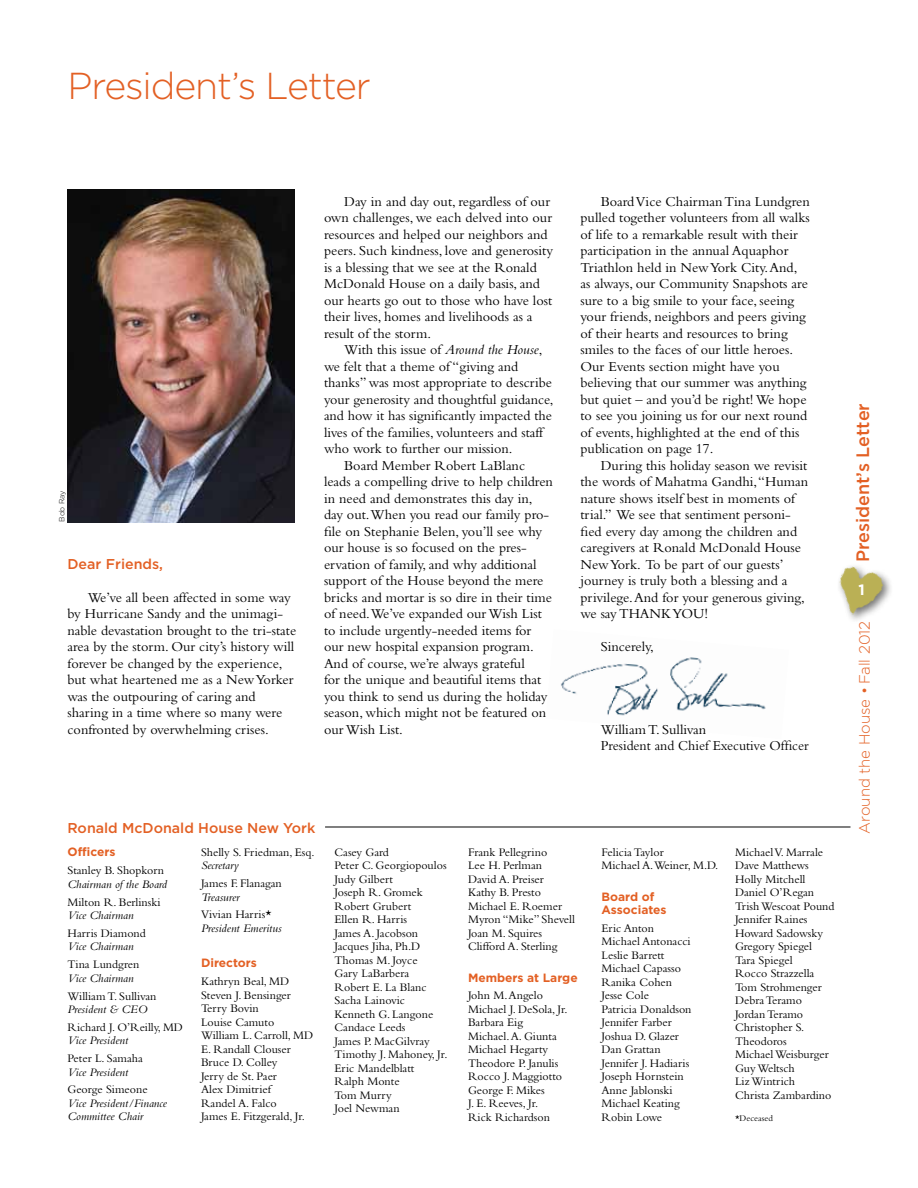
<style>
.page{position:relative;width:918px;height:1188px;background:#fff}
.page>*{position:absolute;margin:0;border:0;box-sizing:border-box;transform-origin:0 0}
.t1{font:300 37.5px "Gotham";letter-spacing:-.03em;color:#e36024}
.t2{font:500 18px "Gotham";color:#e36024}
.t3{font:300 15px "Gotham";color:#e36024}
.t4{font:700 15px "Gotham";color:#fff}
.t5{font:14.25px/16.5px "Bembo";color:#000}
.t6{font:500 14.25px "Gotham";color:#e36024}
.t7{font:12px/13.5px "Bembo";color:#000}
.t8{font:italic 12px/13.5px "Bembo";color:#000}
.t9{font:700 12px/13.5px "Gotham";color:#e36024}
.t10{font:9px "Bembo";color:#000}
.t11{font:300 7.5px "Gotham";color:#000}
.s1{font-style:italic}
</style>
<div class="page">
<img style="left:561px;top:657px;width:205px;height:59px">
<hr style="left:325px;top:827px;width:525px;height:1px;background:#000">
<div style="left:836px;top:563px;width:58px;height:62px;background:#000;opacity:.55"></div>
<img style="left:836px;top:565px;width:51px;height:56px">
<img style="left:68px;top:189px;width:227px;height:334px">
<h1 class="t1" style="left:68px;top:65px;width:305px">President’s Letter</h1>
<p class="t11" style="left:58px;top:522px;width:33px;rotate:-90deg">Bob Ray</p>
<p class="t6" style="left:68px;top:555px;width:97px">Dear Friends,</p>
<p class="t5" style="left:68px;top:589px;width:230px;text-indent:20px">We’ve all been affected in some way by Hurricane Sandy and the unimagi&shy;nable devastation brought to the tri-state area by the storm. Our city’s history will forever be changed by the experience, but what heartened me as a New Yorker was the outpouring of caring and sharing in a time where so many were confronted by overwhelming crises.</p>
<p class="t5" style="left:324px;top:193px;width:231px;text-indent:20px">Day in and day out, regardless of our own challenges, we each delved into our resources and helped our neighbors and peers. Such kindness, love and generosity is a blessing that we see at the Ronald McDonald House on a daily basis, and our hearts go out to those who have lost their lives, homes and livelihoods as a result of the storm.</p>
<p class="t5" style="left:344px;top:341px;width:200px">With this issue of <span class="s1">Around the House</span>,</p>
<p class="t5" style="left:324px;top:358px;width:196px">we felt that a theme of “giving and</p>
<p class="t5" style="left:324px;top:374px;width:229px">thanks” was most appropriate to describe</p>
<p class="t5" style="left:324px;top:391px;width:231px">your generosity and thoughtful guidance,</p>
<p class="t5" style="left:324px;top:407px;width:230px">and how it has significantly impacted the</p>
<p class="t5" style="left:324px;top:424px;width:221px">lives of the families, volunteers and staff</p>
<p class="t5" style="left:324px;top:440px;width:190px">who work to further our mission.</p>
<p class="t5" style="left:344px;top:457px;width:182px">Board Member Robert LaBlanc</p>
<p class="t5" style="left:324px;top:473px;width:231px">leads a compelling drive to help children</p>
<p class="t5" style="left:324px;top:490px;width:210px">in need and demonstrates this day in,</p>
<p class="t5" style="left:324px;top:506px;width:227px">day out.When you read our family pro-</p>
<p class="t5" style="left:324px;top:523px;width:220px">file on Stephanie Belen, you’ll see why</p>
<p class="t5" style="left:324px;top:539px;width:204px">our house is so focused on the pres-</p>
<p class="t5" style="left:324px;top:556px;width:214px">ervation of family, and why additional</p>
<p class="t5" style="left:324px;top:572px;width:221px">support of the House beyond the mere</p>
<p class="t5" style="left:324px;top:589px;width:230px">bricks and mortar is so dire in their time</p>
<p class="t5" style="left:324px;top:605px;width:220px">of need.We’ve expanded our Wish List</p>
<p class="t5" style="left:324px;top:622px;width:209px">to include urgently-needed items for</p>
<p class="t5" style="left:324px;top:638px;width:211px">our new hospital expansion program.</p>
<p class="t5" style="left:324px;top:655px;width:202px">And of course, we’re always grateful</p>
<p class="t5" style="left:324px;top:671px;width:219px">for the unique and beautiful items that</p>
<p class="t5" style="left:324px;top:688px;width:225px">you think to send us during the holiday</p>
<p class="t5" style="left:324px;top:704px;width:224px">season, which might not be featured on</p>
<p class="t5" style="left:324px;top:721px;width:80px">our Wish List.</p>
<p class="t5" style="left:581px;top:193px;width:231px;text-indent:20px">Board Vice Chairman Tina Lundgren pulled together volunteers from all walks of life to a remarkable result with their participation in the annual Aquaphor Triathlon held in New York City. And, as always, our Community Snapshots are sure to a big smile to your face, seeing your friends, neighbors and peers giving of their hearts and resources to bring smiles to the faces of our little heroes.<br>Our Events section might have you believing that our summer was anything but quiet – and you’d be right! We hope to see you joining us for our next round of events, highlighted at the end of this publication on page 17.</p>
<p class="t5" style="left:581px;top:457px;width:229px;text-indent:20px">During this holiday season we revisit the words of Mahatma Gandhi, “Human nature shows itself best in moments of trial.” We see that sentiment personi&shy;fied every day among the children and caregivers at Ronald McDonald House New York. To be part of our guests’ journey is truly both a blessing and a privilege. And for your generous giving, we say THANK YOU!</p>
<p class="t5" style="left:601px;top:638px;width:55px">Sincerely,</p>
<p class="t5" style="left:601px;top:721px;width:210px">William T. Sullivan<br>President and Chief Executive Officer</p>
<p class="t6" style="left:68px;top:819px;width:249px">Ronald McDonald House New York</p>
<p class="t9" style="left:68px;top:845px;width:50px">Officers</p>
<p class="t7" style="left:68px;top:863px;width:98px">Stanley B. Shopkorn</p>
<p class="t8" style="left:68px;top:877px;width:101px">Chairman of the Board</p>
<p class="t7" style="left:68px;top:895px;width:95px">Milton R. Berlinski</p>
<p class="t8" style="left:68px;top:908px;width:68px">Vice Chairman</p>
<p class="t7" style="left:68px;top:926px;width:80px">Harris Diamond</p>
<p class="t8" style="left:68px;top:940px;width:68px">Vice Chairman</p>
<p class="t7" style="left:68px;top:957px;width:73px">Tina Lundgren</p>
<p class="t8" style="left:68px;top:971px;width:68px">Vice Chairman</p>
<p class="t7" style="left:68px;top:989px;width:90px">William T. Sullivan</p>
<p class="t8" style="left:68px;top:1002px;width:81px">President &amp; CEO</p>
<p class="t7" style="left:68px;top:1020px;width:117px">Richard J. O’Reilly, MD</p>
<p class="t8" style="left:68px;top:1034px;width:62px">Vice President</p>
<p class="t7" style="left:68px;top:1051px;width:77px">Peter L. Samaha</p>
<p class="t8" style="left:68px;top:1065px;width:62px">Vice President</p>
<p class="t7" style="left:68px;top:1083px;width:82px">George Simeone</p>
<p class="t8" style="left:68px;top:1096px;width:101px">Vice President/Finance<br>Committee Chair</p>
<p class="t7" style="left:201px;top:845px;width:115px">Shelly S. Friedman, Esq.</p>
<p class="t8" style="left:201px;top:858px;width:39px">Secretary</p>
<p class="t7" style="left:201px;top:876px;width:82px">James F. Flanagan</p>
<p class="t8" style="left:201px;top:890px;width:40px">Treasurer</p>
<p class="t7" style="left:201px;top:908px;width:72px">Vivian Harris*</p>
<p class="t8" style="left:201px;top:921px;width:82px">President Emeritus</p>
<p class="t9" style="left:201px;top:956px;width:57px">Directors</p>
<p class="t7" style="left:201px;top:975px;width:114px">Kathryn Beal, MD<br>Steven J. Bensinger<br>Terry Bovin<br>Louise Camuto<br>William L. Carroll, MD<br>E. Randall Clouser<br>Bruce D. Colley<br>Jerry de St. Paer<br>Alex Dimitrief<br>Randel A. Falco<br>James E. Fitzgerald, Jr.</p>
<p class="t7" style="left:334px;top:845px;width:114px">Casey Gard<br>Peter C. Georgiopoulos<br>Judy Gilbert<br>Joseph R. Gromek<br>Robert Grubert<br>Ellen R. Harris<br>James A. Jacobson<br>Jacques Jiha, Ph.D<br>Thomas M. Joyce<br>Gary LaBarbera<br>Robert E. La Blanc<br>Sacha Lainovic<br>Kenneth G. Langone<br>Candace Leeds<br>James P. MacGilvray<br>Timothy J. Mahoney, Jr.<br>Eric Mandelblatt<br>Ralph Monte<br>Tom Murry<br>Joel Newman</p>
<p class="t7" style="left:468px;top:845px;width:108px">Frank Pellegrino<br>Lee H. Perlman<br>David A. Preiser<br>Kathy B. Presto<br>Michael E. Roemer<br>Myron “Mike” Shevell<br>Joan M. Squires<br>Clifford A. Sterling</p>
<p class="t9" style="left:468px;top:970px;width:111px">Members at Large</p>
<p class="t7" style="left:468px;top:989px;width:101px">John M. Angelo<br>Michael J. DeSola, Jr.<br>Barbara Eig<br>Michael. A. Giunta<br>Michael Hegarty<br>Theodore P. Janulis<br>Rocco J. Maggiotto<br>George F. Mikes<br>J. E. Reeves, Jr.<br>Rick Richardson</p>
<p class="t7" style="left:602px;top:845px;width:118px">Felicia Taylor<br>Michael A.Weiner, M.D.</p>
<p class="t9" style="left:602px;top:889px;width:67px">Board of<br>Associates</p>
<p class="t7" style="left:602px;top:921px;width:92px">Eric Anton<br>Michael Antonacci<br>Leslie Barrett<br>Michael Capasso<br>Ranika Cohen<br>Jesse Cole<br>Patricia Donaldson<br>Jennifer Farber<br>Joshua D. Glazer<br>Dan Grattan<br>Jennifer J. Hadiaris<br>Joseph Hornstein<br>Anne Jablonski<br>Michael Keating<br>Robin Lowe</p>
<p class="t7" style="left:735px;top:845px;width:101px">Michael V. Marrale<br>Dave Matthews<br>Holly Mitchell<br>Daniel O’Regan<br>Trish Wescoat Pound<br>Jennifer Raines<br>Howard Sadowsky<br>Gregory Spiegel<br>Tara Spiegel<br>Rocco Strazzella<br>Tom Strohmenger<br>Debra Teramo<br>Jordan Teramo<br>Christopher S.<br>Theodoros<br>Michael Weisburger<br>Guy Weltsch<br>Liz Wintrich<br>Christa Zambardino</p>
<p class="t10" style="left:735px;top:1113px;width:39px">*Deceased</p>
<p class="t2" style="left:852px;top:562px;width:161px;rotate:-90deg">President’s Letter</p>
<p class="t4" style="left:858px;top:581px;width:8px">1</p>
<p class="t3" style="left:856px;top:834px;width:214px;rotate:-90deg">Around the House • Fall 2012</p>
</div>
